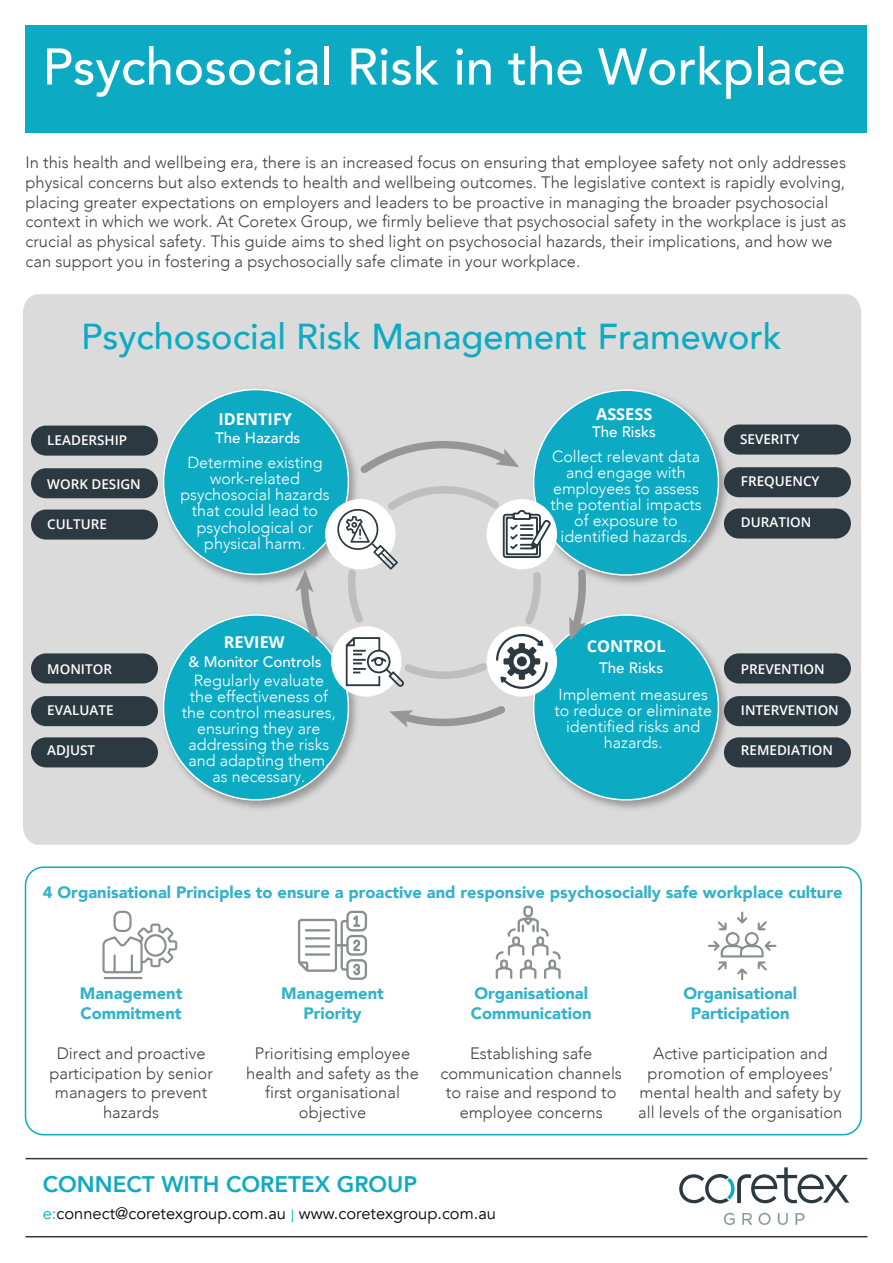
<style>
.page{position:relative;width:893px;height:1263px;background:#fff}
.page>*{position:absolute;margin:0;border:0;box-sizing:border-box;transform-origin:0 0}
.t1{font:500 51px "Avenir";color:#fff}
.t2{font:500 36px "Avenir";color:#0dabc3}
.t3{font:800 22.5px "Avenir";color:#0dabc3}
.t4{font:300 16.5px/19.8px "Avenir";color:#414042;text-align:center}
.t5{font:900 16.5px/19.8px "Avenir";color:#31b2c9}
.t6{font:16.5px "Avenir";color:#040503}
.t7{font:700 16.35px "Open Sans";color:#fff}
.t8{font:300 16.05px/16px "Avenir";color:#fff;text-align:center}
.t9{font:500 15.15px "Avenir";color:#fff}
.t10{font:600 13.5px "Open Sans";color:#fff}
.s1{color:#0dabc3}
</style>
<div class="page">
<div style="left:26px;top:26px;width:841px;height:107px;background:#0dabc3"></div>
<hr style="left:26px;top:1158px;width:841px;height:1px;background:#2c3940">
<hr style="left:26px;top:1236px;width:841px;height:1px;background:#2c3940">
<div style="left:23px;top:294px;width:838px;height:551px;background:#dcdbdc"></div>
<svg style="left:679px;top:1167px;width:170px;height:36px"></svg>
<svg style="left:724px;top:1213px;width:11px;height:12px"></svg>
<svg style="left:742px;top:1213px;width:10px;height:12px"></svg>
<svg style="left:759px;top:1213px;width:11px;height:12px"></svg>
<svg style="left:778px;top:1213px;width:10px;height:12px"></svg>
<svg style="left:796px;top:1213px;width:8px;height:12px"></svg>
<svg style="left:150px;top:376px;width:582px;height:437px;background:#84c4cf"></svg>
<div style="left:31px;top:426px;width:127px;height:30px;background:#2c3940;border-radius:15px"></div>
<div style="left:31px;top:468px;width:127px;height:30px;background:#2c3940;border-radius:15px"></div>
<div style="left:31px;top:509px;width:127px;height:31px;background:#2c3940;border-radius:15px"></div>
<div style="left:31px;top:653px;width:127px;height:30px;background:#2c3940;border-radius:15px"></div>
<div style="left:31px;top:696px;width:127px;height:30px;background:#2c3940;border-radius:15px"></div>
<div style="left:31px;top:737px;width:127px;height:30px;background:#2c3940;border-radius:15px"></div>
<div style="left:724px;top:653px;width:127px;height:30px;background:#2c3940;border-radius:15px"></div>
<div style="left:724px;top:696px;width:127px;height:30px;background:#2c3940;border-radius:15px"></div>
<div style="left:724px;top:737px;width:127px;height:30px;background:#2c3940;border-radius:15px"></div>
<div style="left:724px;top:424px;width:127px;height:31px;background:#2c3940;border-radius:15px"></div>
<div style="left:724px;top:467px;width:127px;height:30px;background:#2c3940;border-radius:15px"></div>
<div style="left:724px;top:508px;width:127px;height:30px;background:#2c3940;border-radius:15px"></div>
<div style="left:25px;top:866px;width:837px;height:269px;border:2px solid #0dabc3;border-radius:18px"></div>
<svg style="left:102px;top:911px;width:75px;height:68px"></svg>
<svg style="left:298px;top:911px;width:69px;height:69px"></svg>
<svg style="left:495px;top:905px;width:66px;height:74px"></svg>
<svg style="left:708px;top:911px;width:68px;height:69px"></svg>
<h1 class="t1" style="left:43px;top:23px;width:804px">Psychosocial Risk in the Workplace</h1>
<p class="t4" style="left:26px;top:152px;width:822px;text-align:left">In this health and wellbeing era, there is an increased focus on ensuring that employee safety not only addresses physical concerns but also extends to health and wellbeing outcomes. The legislative context is rapidly evolving, placing greater expectations on employers and leaders to be proactive in managing the broader psychosocial context in which we work. At Coretex Group, we firmly believe that psychosocial safety in the workplace is just as crucial as physical safety. This guide aims to shed light on psychosocial hazards, their implications, and how we can support you in fostering a psychosocially safe climate in your workplace.</p>
<h2 class="t2" style="left:81px;top:305px;width:702px">Psychosocial Risk Management Framework</h2>
<p class="t10" style="left:47px;top:430px;width:81px">LEADERSHIP</p>
<p class="t10" style="left:47px;top:475px;width:95px">WORK DESIGN</p>
<p class="t10" style="left:47px;top:515px;width:61px">CULTURE</p>
<p class="t10" style="left:47px;top:659px;width:66px">MONITOR</p>
<p class="t10" style="left:47px;top:701px;width:68px">EVALUATE</p>
<p class="t10" style="left:47px;top:741px;width:49px">ADJUST</p>
<p class="t7" style="left:218px;top:407px;width:75px">IDENTIFY</p>
<p class="t9" style="left:215px;top:425px;width:87px">The Hazards</p>
<p class="t8" style="left:180px;top:455px;width:151px">Determine existing work-related psychosocial hazards that could lead to psychological or physical harm.</p>
<p class="t7" style="left:224px;top:631px;width:62px">REVIEW</p>
<p class="t8" style="left:182px;top:672px;width:155px">Regularly evaluate the effectiveness of the control measures, ensuring they are addressing the risks and adapting them, as necessary.</p>
<p class="t9" style="left:189px;top:648px;width:134px">&amp; Monitor Controls</p>
<p class="t7" style="left:596px;top:402px;width:58px">ASSESS</p>
<p class="t8" style="left:550px;top:449px;width:153px">Collect relevant data and engage with employees to assess the potential impacts of exposure to identified hazards.</p>
<p class="t9" style="left:592px;top:419px;width:65px">The Risks</p>
<p class="t10" style="left:740px;top:429px;width:61px">SEVERITY</p>
<p class="t10" style="left:741px;top:472px;width:80px">FREQUENCY</p>
<p class="t10" style="left:741px;top:512px;width:72px">DURATION</p>
<p class="t7" style="left:587px;top:635px;width:80px">CONTROL</p>
<p class="t9" style="left:599px;top:654px;width:65px">The Risks</p>
<p class="t8" style="left:554px;top:686px;width:159px">Implement measures to reduce or eliminate identified risks and hazards.</p>
<p class="t10" style="left:741px;top:659px;width:85px">PREVENTION</p>
<p class="t10" style="left:741px;top:701px;width:99px">INTERVENTION</p>
<p class="t10" style="left:741px;top:741px;width:94px">REMEDIATION</p>
<p class="t5" style="left:43px;top:882px;width:801px">4 Organisational Principles to ensure a proactive and responsive psychosocially safe workplace culture</p>
<p class="t5" style="left:80px;top:983px;width:104px">Management<br>Commitment</p>
<p class="t4" style="left:49px;top:1043px;width:165px">Direct and proactive participation by senior managers to prevent hazards</p>
<p class="t5" style="left:281px;top:983px;width:104px;text-align:center">Management<br>Priority</p>
<p class="t4" style="left:246px;top:1043px;width:174px">Prioritising employee health and safety as the first organisational objective</p>
<p class="t5" style="left:471px;top:983px;width:122px">Organisational<br>Communication</p>
<p class="t4" style="left:440px;top:1043px;width:183px">Establishing safe communication channels to raise and respond to employee concerns</p>
<p class="t5" style="left:683px;top:983px;width:115px;text-align:center">Organisational<br>Participation</p>
<p class="t4" style="left:638px;top:1043px;width:206px">Active participation and promotion of employees’ mental health and safety by all levels of the organisation</p>
<h3 class="t3" style="left:43px;top:1167px;width:376px">CONNECT WITH CORETEX GROUP</h3>
<p class="t6" style="left:43px;top:1203px;width:455px"><span class="s1">e:</span>connect@coretexgroup.com.au <span class="s1">|</span> www.coretexgroup.com.au</p>
</div>
